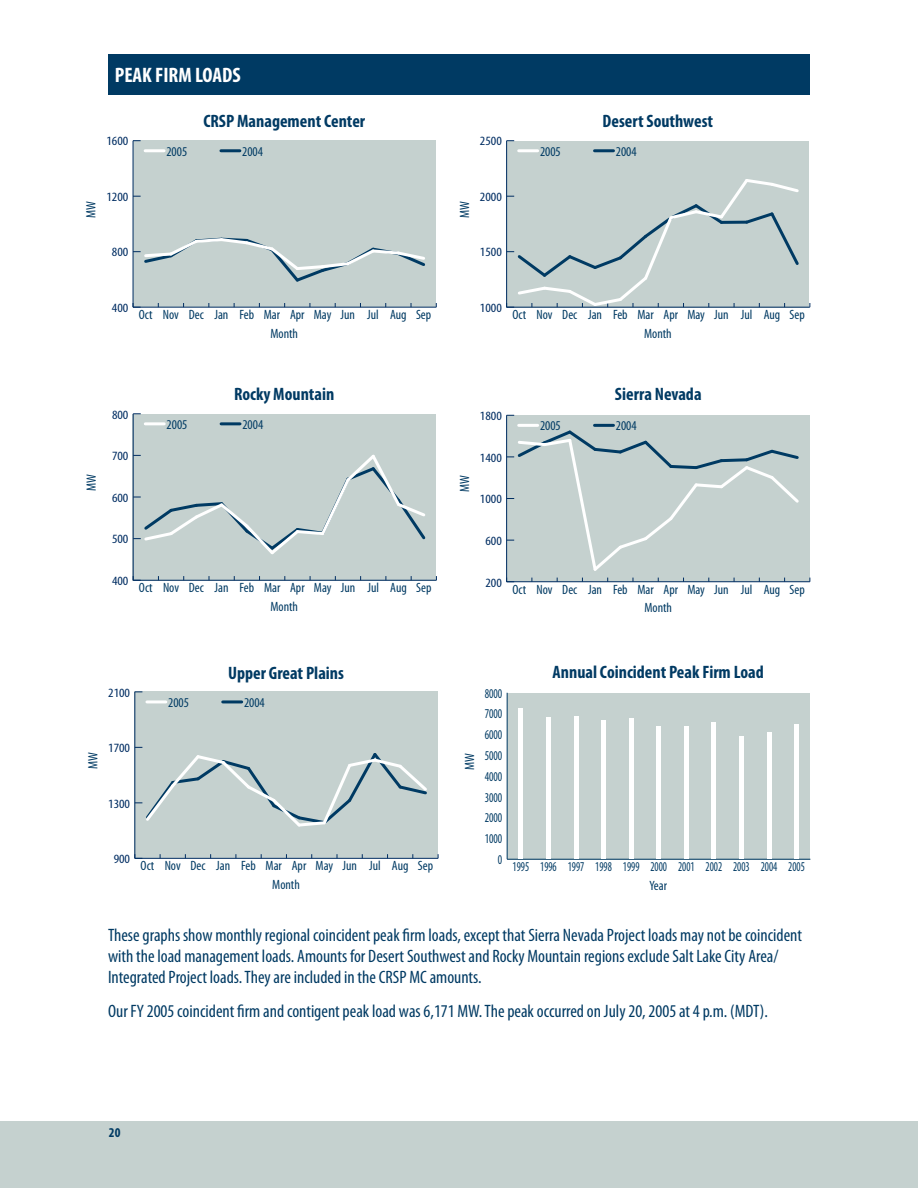
<style>
.page{position:relative;width:918px;height:1188px;background:#fff}
.page>*{position:absolute;margin:0;border:0;box-sizing:border-box;transform-origin:0 0}
.t1{font:700 condensed 21px "Myriad Pro";color:#fff}
.t2{font:condensed 18px/21px "Myriad Pro";color:#003a63}
.t3{font:700 condensed 18px "Myriad Pro";color:#003a63}
.t4{font:condensed 13.5px/18.3px "Myriad Pro";color:#003a63;text-align:center}
.t5{font:condensed 13.5px "Myriad Pro";color:#003a63;scale:.8 1}
.t6{font:condensed 13.5px "Myriad Pro";color:#003a63;scale:.85 1}
.t7{font:700 condensed 13.5px "Myriad Pro";color:#003a63}
.t8{font:condensed 12.75px "Myriad Pro";color:#002d62;scale:1.12 1}
</style>
<div class="page">
<div style="left:0;top:1121px;width:918px;height:67px;background:#c5d1cf"></div>
<div style="left:108px;top:54px;width:702px;height:40px;background:#003a63"></div>
<div style="left:133px;top:141px;width:303px;height:166px;background:#c5d1cf"></div>
<hr style="left:133px;top:307px;width:303px;height:1px;background:#002d62">
<hr style="left:133px;top:141px;width:1px;height:166px;background:#002d62">
<svg style="left:133px;top:303px;width:8px;height:5px"></svg>
<hr style="left:221px;top:149px;width:19px;height:3px;background:#003a63">
<hr style="left:145px;top:149px;width:19px;height:3px;background:#fff">
<svg style="left:133px;top:236px;width:292px;height:48px"></svg>
<div style="left:506px;top:141px;width:303px;height:166px;background:#c5d1cf"></div>
<hr style="left:507px;top:307px;width:303px;height:1px;background:#002d62">
<hr style="left:506px;top:141px;width:1px;height:166px;background:#002d62">
<hr style="left:595px;top:149px;width:18px;height:3px;background:#003a63">
<hr style="left:519px;top:149px;width:19px;height:3px;background:#fff">
<svg style="left:506px;top:176px;width:295px;height:132px"></svg>
<div style="left:133px;top:414px;width:303px;height:166px;background:#c5d1cf"></div>
<hr style="left:133px;top:580px;width:303px;height:1px;background:#002d62">
<hr style="left:133px;top:414px;width:1px;height:166px;background:#002d62">
<svg style="left:133px;top:576px;width:8px;height:5px"></svg>
<hr style="left:221px;top:422px;width:19px;height:3px;background:#003a63">
<hr style="left:145px;top:422px;width:19px;height:3px;background:#fff">
<svg style="left:133px;top:452px;width:293px;height:105px"></svg>
<div style="left:507px;top:415px;width:303px;height:167px;background:#c5d1cf"></div>
<hr style="left:507px;top:581px;width:303px;height:1px;background:#002d62">
<hr style="left:506px;top:415px;width:1px;height:167px;background:#002d62">
<hr style="left:595px;top:424px;width:18px;height:3px;background:#003a63">
<hr style="left:519px;top:424px;width:19px;height:3px;background:#fff">
<svg style="left:506px;top:428px;width:295px;height:154px"></svg>
<div style="left:134px;top:691px;width:304px;height:167px;background:#c5d1cf"></div>
<hr style="left:135px;top:858px;width:303px;height:1px;background:#002d62">
<hr style="left:134px;top:692px;width:1px;height:166px;background:#002d62">
<svg style="left:134px;top:854px;width:8px;height:5px"></svg>
<hr style="left:223px;top:700px;width:19px;height:3px;background:#003a63">
<hr style="left:147px;top:700px;width:19px;height:3px;background:#fff">
<svg style="left:135px;top:747px;width:292px;height:82px"></svg>
<div style="left:507px;top:693px;width:303px;height:167px;background:#c5d1cf"></div>
<hr style="left:507px;top:859px;width:303px;height:1px;background:#003a63">
<hr style="left:507px;top:693px;width:1px;height:166px;background:#003a63">
<hr style="left:519px;top:708px;width:4px;height:151px;background:#fff">
<div style="left:546px;top:717px;width:5px;height:142px;background:#fff"></div>
<hr style="left:574px;top:716px;width:4px;height:143px;background:#fff">
<div style="left:601px;top:720px;width:5px;height:139px;background:#fff"></div>
<hr style="left:629px;top:718px;width:4px;height:141px;background:#fff">
<hr style="left:657px;top:726px;width:4px;height:133px;background:#fff">
<div style="left:684px;top:726px;width:5px;height:133px;background:#fff"></div>
<hr style="left:712px;top:722px;width:4px;height:137px;background:#fff">
<div style="left:739px;top:737px;width:5px;height:122px;background:#fff"></div>
<hr style="left:767px;top:732px;width:4px;height:127px;background:#fff">
<div style="left:794px;top:724px;width:5px;height:135px;background:#fff"></div>
<p class="t1" style="left:115px;top:62px;width:127px">PEAK FIRM LOADS</p>
<p class="t3" style="left:203px;top:110px;width:163px">CRSP Management Center</p>
<p class="t8" style="left:106px;top:134px;width:21px">1600</p>
<p class="t4" style="left:166px;top:142px;width:22px">2005</p>
<p class="t4" style="left:242px;top:142px;width:22px">2004</p>
<p class="t4" style="left:82px;top:218px;width:18px;rotate:-90deg">MW</p>
<p class="t8" style="left:106px;top:189px;width:21px">1200</p>
<p class="t8" style="left:112px;top:245px;width:16px">800</p>
<p class="t8" style="left:112px;top:300px;width:16px">400</p>
<p class="t4" style="left:139px;top:306px;width:294px">Oct Nov Dec Jan Feb Mar Apr May Jun Jul Aug Sep<br>Month</p>
<p class="t4" style="left:82px;top:491px;width:18px;rotate:-90deg">MW</p>
<p class="t8" style="left:112px;top:407px;width:16px">800</p>
<p class="t8" style="left:112px;top:448px;width:16px">700</p>
<p class="t3" style="left:234px;top:383px;width:102px">Rocky Mountain</p>
<p class="t4" style="left:167px;top:415px;width:22px">2005</p>
<p class="t4" style="left:242px;top:415px;width:22px">2004</p>
<p class="t8" style="left:112px;top:490px;width:16px">600</p>
<p class="t8" style="left:112px;top:531px;width:16px">500</p>
<p class="t8" style="left:112px;top:573px;width:16px">400</p>
<p class="t4" style="left:139px;top:579px;width:294px">Oct Nov Dec Jan Feb Mar Apr May Jun Jul Aug Sep</p>
<p class="t4" style="left:270px;top:597px;width:29px">Month</p>
<p class="t8" style="left:480px;top:134px;width:21px">2500</p>
<p class="t4" style="left:455px;top:218px;width:18px;rotate:-90deg">MW</p>
<p class="t8" style="left:480px;top:189px;width:21px">2000</p>
<p class="t8" style="left:480px;top:245px;width:21px">1500</p>
<p class="t3" style="left:603px;top:110px;width:112px">Desert Southwest</p>
<p class="t4" style="left:540px;top:142px;width:22px">2005</p>
<p class="t4" style="left:616px;top:142px;width:22px">2004</p>
<p class="t8" style="left:480px;top:300px;width:21px">1000</p>
<p class="t4" style="left:512px;top:306px;width:294px">Oct Nov Dec Jan Feb Mar Apr May Jun Jul Aug Sep<br>Month</p>
<p class="t8" style="left:480px;top:408px;width:21px">1800</p>
<p class="t4" style="left:455px;top:492px;width:18px;rotate:-90deg">MW</p>
<p class="t8" style="left:480px;top:450px;width:21px">1400</p>
<p class="t8" style="left:480px;top:491px;width:21px">1000</p>
<p class="t3" style="left:615px;top:383px;width:88px">Sierra Nevada</p>
<p class="t4" style="left:540px;top:416px;width:22px">2005</p>
<p class="t4" style="left:616px;top:416px;width:22px">2004</p>
<p class="t8" style="left:485px;top:533px;width:16px">600</p>
<p class="t8" style="left:485px;top:575px;width:16px">200</p>
<p class="t4" style="left:512px;top:580px;width:294px">Oct Nov Dec Jan Feb Mar Apr May Jun Jul Aug Sep<br>Month</p>
<p class="t8" style="left:108px;top:685px;width:21px">2100</p>
<p class="t4" style="left:84px;top:769px;width:18px;rotate:-90deg">MW</p>
<p class="t8" style="left:108px;top:740px;width:21px">1700</p>
<p class="t8" style="left:108px;top:796px;width:21px">1300</p>
<p class="t3" style="left:228px;top:661px;width:117px">Upper Great Plains</p>
<p class="t4" style="left:168px;top:693px;width:22px">2005</p>
<p class="t4" style="left:244px;top:693px;width:22px">2004</p>
<p class="t8" style="left:114px;top:851px;width:16px">900</p>
<p class="t4" style="left:141px;top:857px;width:294px">Oct Nov Dec Jan Feb Mar Apr May Jun Jul Aug Sep<br>Month</p>
<p class="t4" style="left:460px;top:770px;width:18px;rotate:-90deg">MW</p>
<p class="t6" style="left:485px;top:685px;width:22px">8000</p>
<p class="t6" style="left:485px;top:706px;width:22px">7000</p>
<p class="t6" style="left:485px;top:727px;width:22px">6000</p>
<p class="t6" style="left:485px;top:747px;width:22px">5000</p>
<p class="t6" style="left:485px;top:768px;width:22px">4000</p>
<p class="t6" style="left:485px;top:789px;width:22px">3000</p>
<p class="t6" style="left:485px;top:810px;width:22px">2000</p>
<p class="t6" style="left:485px;top:831px;width:22px">1000</p>
<p class="t6" style="left:498px;top:851px;width:7px">0</p>
<p class="t3" style="left:553px;top:661px;width:213px">Annual Coincident Peak Firm Load</p>
<p class="t5" style="left:513px;top:859px;width:367px">1995 1996 1997 1998 1999 2000 2001 2002 2003 2004 2005</p>
<p class="t4" style="left:649px;top:876px;width:19px">Year</p>
<p class="t2" style="left:108px;top:924px;width:696px">These graphs show monthly regional coincident peak firm loads, except that Sierra Nevada Project loads may not be coincident with the load management loads. Amounts for Desert Southwest and Rocky Mountain regions exclude Salt Lake City Area/<br>Integrated Project loads. They are included in the CRSP MC amounts.</p>
<p class="t2" style="left:108px;top:1001px;width:661px">Our FY 2005 coincident firm and contigent peak load was 6,171 MW. The peak occurred on July 20, 2005 at 4 p.m. (MDT).</p>
<p class="t7" style="left:109px;top:1124px;width:13px">20</p>
</div>
